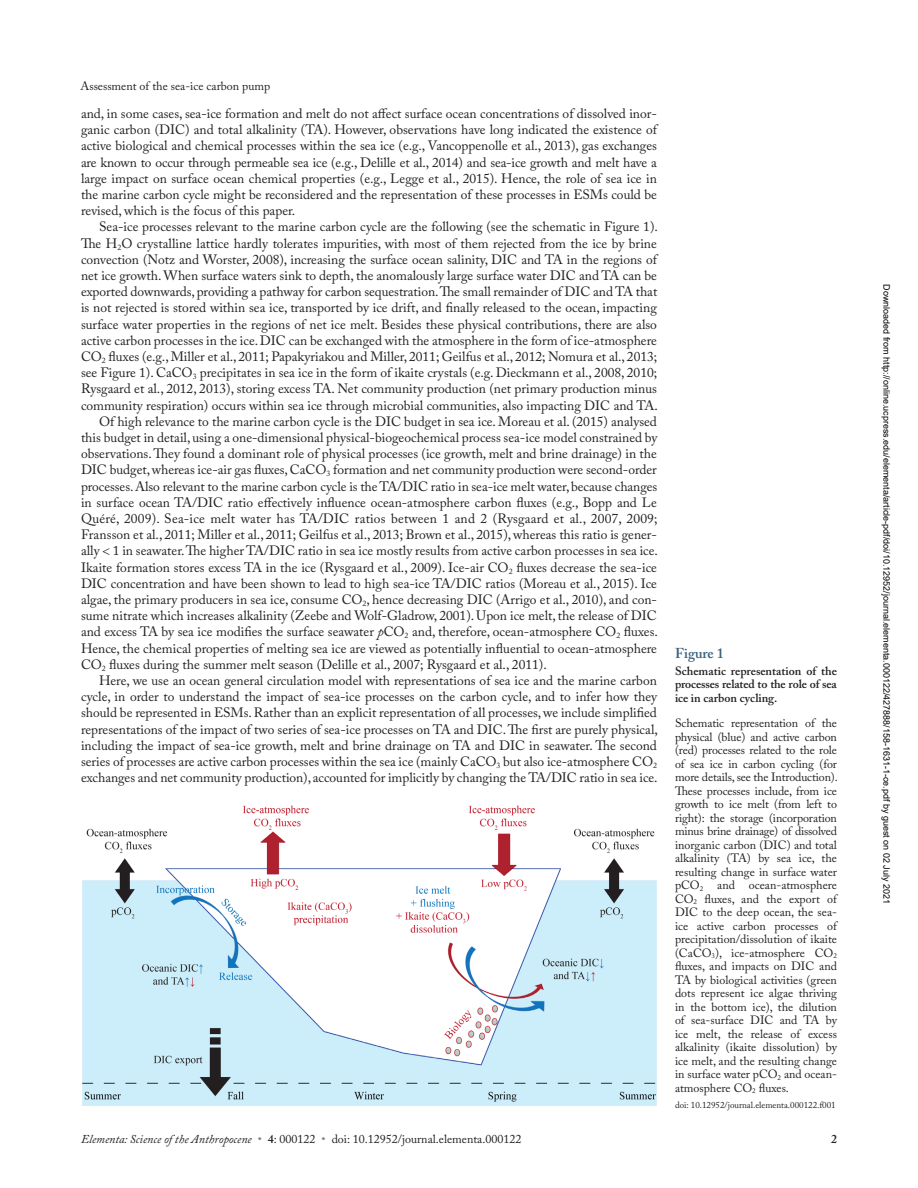
<style>
.page{position:relative;width:918px;height:1188px;background:#fff}
.page>*{position:absolute;margin:0;border:0;box-sizing:border-box;transform-origin:0 0}
.fig_num{font:600 14.25px "Adobe Caslon Pro";color:#38607a}
.text{font:13.5px/16.2px "Adobe Caslon Pro";color:#231f20;text-align:justify}
.text_l{font:13.5px/16.2px "Adobe Caslon Pro";letter-spacing:-.005em;color:#231f20;text-align:justify}
.text_f{font:13.5px/16.2px "Adobe Caslon Pro";color:#231f20;text-align:justify}
.fig_cap{font:12px/13.5px "Adobe Caslon Pro";color:#231f20;text-align:justify}
.Running_Foot{font:12px "Adobe Caslon Pro";color:#231f20}
.fig_ttl{font:600 12px/13.5px "Adobe Caslon Pro";letter-spacing:-.01em;color:#231f20;text-align:justify}
.running_head{font:12px "Adobe Caslon Pro";color:#231f20}
.Page_Number{font:600 12px "Adobe Caslon Pro";color:#231f20}
.t1{font:9px "Arial";color:#000}
.fig_doi{font:9px "Adobe Caslon Pro";color:#231f20}
.s1{font-style:italic}
.s2{color:#808285}
.s3{font-weight:600}
</style>
<div class="page">
<img style="left:82px;top:805px;width:575px;height:301px">
<p class="running_head" style="left:81px;top:79px;width:191px">Assessment of the sea-ice carbon pump</p>
<p class="text_f" style="left:81px;top:105px;width:578px">and, in some cases, sea-ice formation and melt do not affect surface ocean concentrations of dissolved inor&shy;ganic carbon (DIC) and total alkalinity (TA). However, observations have long indicated the existence of active biological and chemical processes within the sea ice (e.g., Vancoppenolle et al., 2013), gas exchanges are known to occur through permeable sea ice (e.g., Delille et al., 2014) and sea-ice growth and melt have a large impact on surface ocean chemical properties (e.g., Legge et al., 2015). Hence, the role of sea ice in the marine carbon cycle might be reconsidered and the representation of these processes in ESMs could be revised, which is the focus of this paper.</p>
<p class="text" style="left:81px;top:219px;width:578px;text-indent:18px">Sea-ice processes relevant to the marine carbon cycle are the following (see the schematic in Figure 1).<br>The H<sub>2</sub>O crystalline lattice hardly tolerates impurities, with most of them rejected from the ice by brine convection (Notz and Worster, 2008), increasing the surface ocean salinity, DIC and TA in the regions of net ice growth. When surface waters sink to depth, the anomalously large surface water DIC and TA can be exported downwards, providing a pathway for carbon sequestration. The small remainder of DIC and TA that is not rejected is stored within sea ice, transported by ice drift, and finally released to the ocean, impacting surface water properties in the regions of net ice melt. Besides these physical contributions, there are also active carbon processes in the ice. DIC can be exchanged with the atmosphere in the form of ice-atmosphere CO<sub>2</sub> fluxes (e.g., Miller et al., 2011; Papakyriakou and Miller, 2011; Geilfus et al., 2012; Nomura et al., 2013; see Figure 1). CaCO<sub>3</sub> precipitates in sea ice in the form of ikaite crystals (e.g. Dieckmann et al., 2008, 2010; Rysgaard et al., 2012, 2013), storing excess TA. Net community production (net primary production minus community respiration) occurs within sea ice through microbial communities, also impacting DIC and TA.</p>
<p class="text" style="left:81px;top:413px;width:578px;text-indent:18px">Of high relevance to the marine carbon cycle is the DIC budget in sea ice. Moreau et al. (2015) analysed this budget in detail, using a one-dimensional physical-biogeochemical process sea-ice model constrained by observations. They found a dominant role of physical processes (ice growth, melt and brine drainage) in the DIC budget, whereas ice-air gas fluxes, CaCO<sub>3</sub> formation and net community production were second-order processes. Also relevant to the marine carbon cycle is the TA/DIC ratio in sea-ice melt water, because changes in surface ocean TA/DIC ratio effectively influence ocean-atmosphere carbon fluxes (e.g., Bopp and Le Quéré, 2009). Sea-ice melt water has TA/DIC ratios between 1 and 2 (Rysgaard et al., 2007, 2009; Fransson et al., 2011; Miller et al., 2011; Geilfus et al., 2013; Brown et al., 2015), whereas this ratio is gener&shy;ally 1 in seawater. The higher TA/DIC ratio in sea ice mostly results from active carbon processes in sea ice.<br>Ikaite formation stores excess TA in the ice (Rysgaard et al., 2009). Ice-air CO<sub>2</sub> fluxes decrease the sea-ice DIC concentration and have been shown to lead to high sea-ice TA/DIC ratios (Moreau et al., 2015). Ice algae, the primary producers in sea ice, consume CO<sub>2</sub>, hence decreasing DIC (Arrigo et al., 2010), and con&shy;sume nitrate which increases alkalinity (Zeebe and Wolf-Gladrow, 2001). Upon ice melt, the release of DIC and excess TA by sea ice modifies the surface seawater <span class="s1">p</span>CO<sub>2</sub> and, therefore, ocean-atmosphere CO<sub>2</sub> fluxes.<br>Hence, the chemical properties of melting sea ice are viewed as potentially influential to ocean-atmosphere CO<sub>2</sub> fluxes during the summer melt season (Delille et al., 2007; Rysgaard et al., 2011).</p>
<p class="text_l" style="left:81px;top:672px;width:578px;text-indent:18px">Here, we use an ocean general circulation model with representations of sea ice and the marine carbon cycle, in order to understand the impact of sea-ice processes on the carbon cycle, and to infer how they should be represented in ESMs. Rather than an explicit representation of all processes, we include simplified representations of the impact of two series of sea-ice processes on TA and DIC. The first are purely physical, including the impact of sea-ice growth, melt and brine drainage on TA and DIC in seawater. The second series of processes are active carbon processes within the sea ice (mainly CaCO<sub>3</sub> but also ice-atmosphere CO<sub>2 </sub>exchanges and net community production), accounted for implicitly by changing the TA/DIC ratio in sea ice.</p>
<p class="Running_Foot" style="left:81px;top:1132px;width:442px"><span class="s1">Elementa: Science of the Anthropocene</span> <span class="s2">•</span> <span class="s3">4</span>: 000122 <span class="s2">•</span> doi: 10.12952/journal.elementa.000122</p>
<p class="fig_num" style="left:675px;top:645px;width:50px">Figure 1</p>
<p class="fig_ttl" style="left:675px;top:664px;width:164px">Schematic representation of the processes related to the role of sea ice in carbon cycling.</p>
<p class="fig_cap" style="left:675px;top:716px;width:164px">Schematic representation of the physical (blue) and active carbon (red) processes related to the role of sea ice in carbon cycling (for more details, see the Introduction).<br>These processes include, from ice growth to ice melt (from left to right): the storage (incorporation minus brine drainage) of dissolved inorganic carbon (DIC) and total alkalinity (TA) by sea ice, the resulting change in surface water pCO<sub>2</sub> and ocean-atmosphere CO<sub>2</sub> fluxes, and the export of DIC to the deep ocean, the sea&shy;ice active carbon processes of precipitation/dissolution of ikaite (CaCO<sub>3</sub>), ice-atmosphere CO<sub>2 </sub>fluxes, and impacts on DIC and TA by biological activities (green dots represent ice algae thriving in the bottom ice), the dilution of sea-surface DIC and TA by ice melt, the release of excess alkalinity (ikaite dissolution) by ice melt, and the resulting change in surface water pCO<sub>2</sub> and ocean&shy;atmosphere CO<sub>2</sub> fluxes.</p>
<p class="fig_doi" style="left:675px;top:1100px;width:162px">doi: 10.12952/journal.elementa.000122.f001</p>
<p class="Page_Number" style="left:831px;top:1132px;width:7px">2</p>
<p class="t1" style="left:890px;top:284px;width:621px;rotate:90deg">Downloaded from http://online.ucpress.edu/elementa/article-pdf/doi/10.12952/journal.elementa.000122/427888/158-1631-1-ce.pdf by guest on 02 July 2021</p>
</div>
